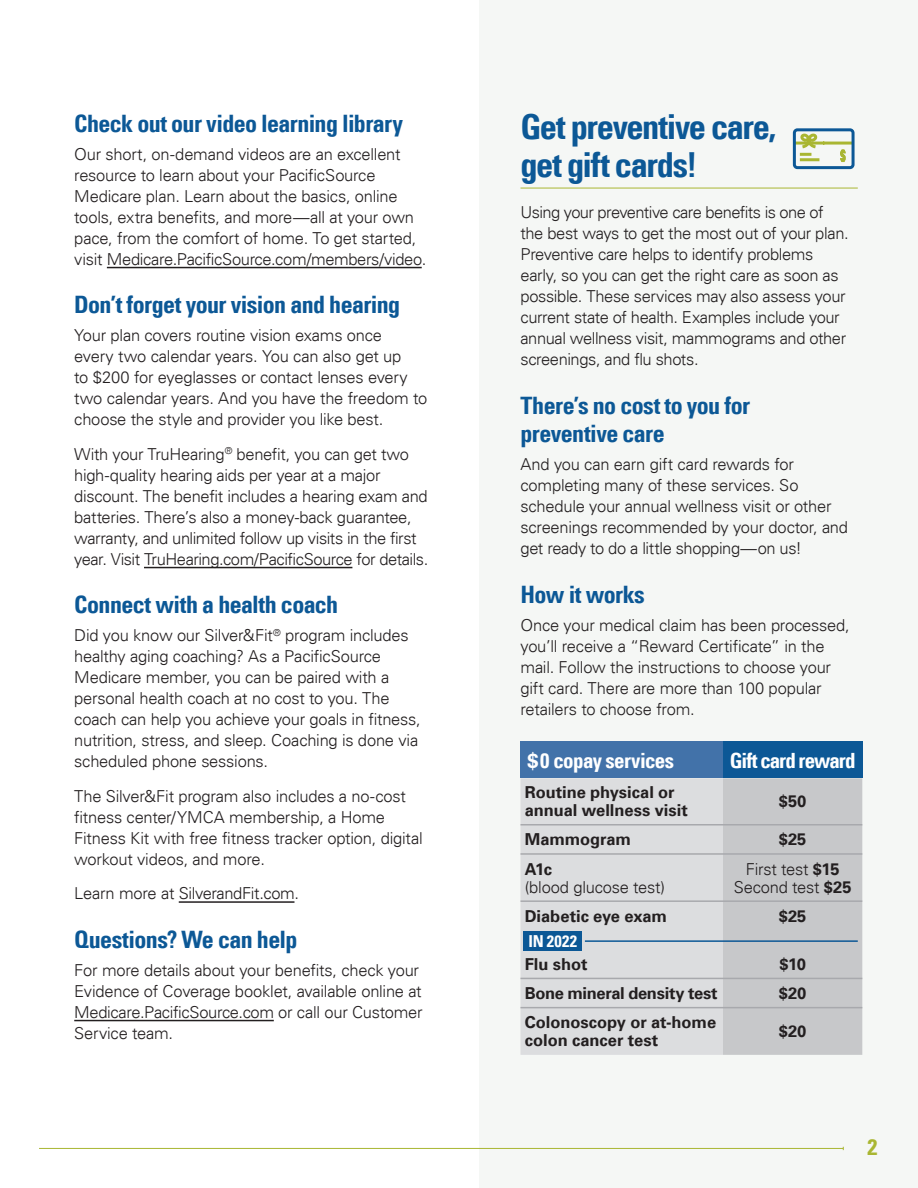
<style>
.page{position:relative;width:918px;height:1188px;background:#fff}
.page>*{position:absolute;margin:0;border:0;box-sizing:border-box;transform-origin:0 0}
.Header_2{font:700 condensed 34.5px/37.5px "Univers LT";letter-spacing:-.04em;color:#0c5896}
.Header_3{font:700 condensed 24px/28.5px "Univers LT";letter-spacing:-.025em;color:#0c5896}
.t1{font:700 condensed 22.5px "Univers LT";color:#a9b632}
.Body_White{font:700 condensed 21px "Univers LT";letter-spacing:-.035em;color:#fff}
.Body{font:300 16.5px/21px "Univers LT";letter-spacing:-.015em;color:#231f20}
.Body_White-2{font:700 16.5px/18px "Univers LT";letter-spacing:-.005em;color:#231f20}
.Body_White-3{font:300 16.5px/18px "Univers LT";letter-spacing:-.015em;color:#231f20}
.t2{font:700 condensed 16.5px "Univers LT";letter-spacing:.015em;color:#fff}
.s1{font-stretch:normal}
.s2{font-weight:700}
</style>
<div class="page">
<div style="left:479px;top:0;width:439px;height:1188px;background:#f5f7f5"></div>
<hr style="left:107px;top:267px;width:315px;height:1px;background:#231f20">
<hr style="left:144px;top:567px;width:208px;height:1px;background:#231f20">
<hr style="left:179px;top:901px;width:115px;height:2px;background:#231f20">
<hr style="left:74px;top:1020px;width:200px;height:1px;background:#231f20">
<hr style="left:520px;top:188px;width:338px;height:1px;background:#a9b632">
<hr style="left:794px;top:142px;width:30px;height:3px;background:#a9b632">
<hr style="left:823px;top:142px;width:30px;height:3px;background:#a9b632">
<hr style="left:800px;top:158px;width:19px;height:3px;background:#a9b632">
<div style="left:793px;top:128px;width:62px;height:41px;border:3px solid #0c5896;border-radius:3px"></div>
<svg style="left:798px;top:128px;width:21px;height:31px"></svg>
<svg style="left:840px;top:149px;width:6px;height:13px"></svg>
<div style="left:520px;top:742px;width:203px;height:36px;background:#4272a9"></div>
<div style="left:723px;top:742px;width:139px;height:36px;background:#0c5896"></div>
<div style="left:520px;top:778px;width:203px;height:277px;background:#dcdddf"></div>
<div style="left:723px;top:778px;width:139px;height:277px;background:#c7c8ca"></div>
<hr style="left:520px;top:824px;width:203px;height:2px;background:#a8a9ad">
<hr style="left:520px;top:853px;width:203px;height:2px;background:#a8a9ad">
<hr style="left:723px;top:824px;width:139px;height:2px;background:#a8a9ad">
<hr style="left:723px;top:853px;width:139px;height:2px;background:#a8a9ad">
<hr style="left:520px;top:978px;width:203px;height:1px;background:#a8a9ad">
<hr style="left:723px;top:978px;width:139px;height:1px;background:#a8a9ad">
<hr style="left:520px;top:1007px;width:203px;height:1px;background:#a8a9ad">
<hr style="left:723px;top:1007px;width:139px;height:1px;background:#a8a9ad">
<hr style="left:520px;top:900px;width:203px;height:2px;background:#a8a9ad">
<hr style="left:723px;top:900px;width:139px;height:2px;background:#a8a9ad">
<div style="left:524px;top:931px;width:58px;height:20px;background:#0c5896"></div>
<hr style="left:585px;top:940px;width:273px;height:2px;background:#0c5896">
<hr style="left:39px;top:1148px;width:804px;height:1px;background:#a9b632">
<h3 class="Header_3" style="left:74px;top:109px;width:330px">Check out our video learning library</h3>
<p class="Body" style="left:74px;top:143px;width:354px">Our short, on-demand videos are an excellent resource to learn about your PacificSource Medicare plan. Learn about the basics, online tools, extra benefits, and more—all at your own pace, from the comfort of home. To get started, visit Medicare.PacificSource.com/members/video.</p>
<h3 class="Header_3" style="left:74px;top:290px;width:327px">Don’t forget your vision and hearing</h3>
<p class="Body" style="left:74px;top:325px;width:354px">Your plan covers routine vision exams once<br>every two calendar years. You can also get up<br>to $200 for eyeglasses or contact lenses every two calendar years. And you have the freedom to choose the style and provider you like best.</p>
<p class="Body" style="left:74px;top:443px;width:356px">With your TruHearing<sup>®</sup> benefit, you can get two high-quality hearing aids per year at a major discount. The benefit includes a hearing exam and batteries. There’s also a money-back guarantee, warranty, and unlimited follow up visits in the first year. Visit TruHearing.com/PacificSource for details.</p>
<h3 class="Header_3" style="left:74px;top:590px;width:266px">Connect with a health coach</h3>
<p class="Body" style="left:74px;top:625px;width:348px">Did you know our Silver&amp;Fit<sup>®</sup> program includes healthy aging coaching? As a PacificSource Medicare member, you can be paired with a personal health coach at no cost to you. The coach can help you achieve your goals in fitness, nutrition, stress, and sleep. Coaching is done via scheduled phone sessions.</p>
<p class="Body" style="left:74px;top:785px;width:350px">The Silver&amp;Fit program also includes a no-cost fitness center/YMCA membership, a Home Fitness Kit with free fitness tracker option, digital workout videos, and more.</p>
<p class="Body" style="left:74px;top:883px;width:226px">Learn more at SilverandFit.com.</p>
<h3 class="Header_3" style="left:74px;top:925px;width:225px">Questions? We can help</h3>
<p class="Body" style="left:74px;top:959px;width:350px">For more details about your benefits, check your Evidence of Coverage booklet, available online at Medicare.PacificSource.com or call our Customer Service team.</p>
<h2 class="Header_2" style="left:520px;top:108px;width:257px">Get preventive care, get gift cards!</h2>
<p class="Body" style="left:520px;top:202px;width:330px">Using your preventive care benefits is one of the best ways to get the most out of your plan.<br>Preventive care helps to identify problems early, so you can get the right care as soon as possible. These services may also assess your current state of health. Examples include your annual wellness visit, mammograms and other screenings, and flu shots.</p>
<h3 class="Header_3" style="left:520px;top:391px;width:231px">There’s no cost to you for preventive care</h3>
<p class="Body" style="left:520px;top:454px;width:329px">And you can earn gift card rewards for completing many of these services. So schedule your annual wellness visit or other screenings recommended by your doctor, and get ready to do a little shopping—on us!</p>
<h3 class="Header_3" style="left:520px;top:580px;width:126px">How it works</h3>
<p class="Body" style="left:520px;top:614px;width:331px">Once your medical claim has been processed, you’ll receive a “Reward Certificate” in the mail. Follow the instructions to choose your gift card. There are more than 100 popular retailers to choose from.</p>
<p class="Body_White" style="left:527px;top:747px;width:149px"><span class="s1">$</span>0 copay services</p>
<p class="Body_White" style="left:730px;top:747px;width:127px">Gift card reward</p>
<p class="Body_White-2" style="left:525px;top:783px;width:165px">Routine physical or annual wellness visit</p>
<p class="Body_White-2" style="left:779px;top:792px;width:29px">$50</p>
<p class="Body_White-2" style="left:525px;top:831px;width:108px">Mammogram</p>
<p class="Body_White-2" style="left:779px;top:831px;width:29px">$25</p>
<p class="Body_White-3" style="left:525px;top:860px;width:142px"><span class="s2">A1c<br></span>(blood glucose test)</p>
<p class="Body_White-3" style="left:746px;top:860px;width:95px">First test <span class="s2">$15</span></p>
<p class="Body_White-3" style="left:734px;top:878px;width:119px">Second test <span class="s2">$25</span></p>
<p class="Body_White-2" style="left:525px;top:907px;width:144px">Diabetic eye exam</p>
<p class="Body_White-2" style="left:779px;top:907px;width:29px">$25</p>
<p class="Body_White-2" style="left:525px;top:955px;width:64px">Flu shot</p>
<p class="Body_White-2" style="left:779px;top:955px;width:28px">$10</p>
<p class="Body_White-2" style="left:525px;top:984px;width:194px">Bone mineral density test</p>
<p class="Body_White-2" style="left:779px;top:984px;width:29px">$20</p>
<p class="Body_White-2" style="left:525px;top:1014px;width:193px">Colonoscopy or at-home colon cancer test</p>
<p class="Body_White-2" style="left:779px;top:1023px;width:29px">$20</p>
<p class="t2" style="left:529px;top:931px;width:50px">IN 2022</p>
<h3 class="t1" style="left:868px;top:1133px;width:11px">2</h3>
</div>
